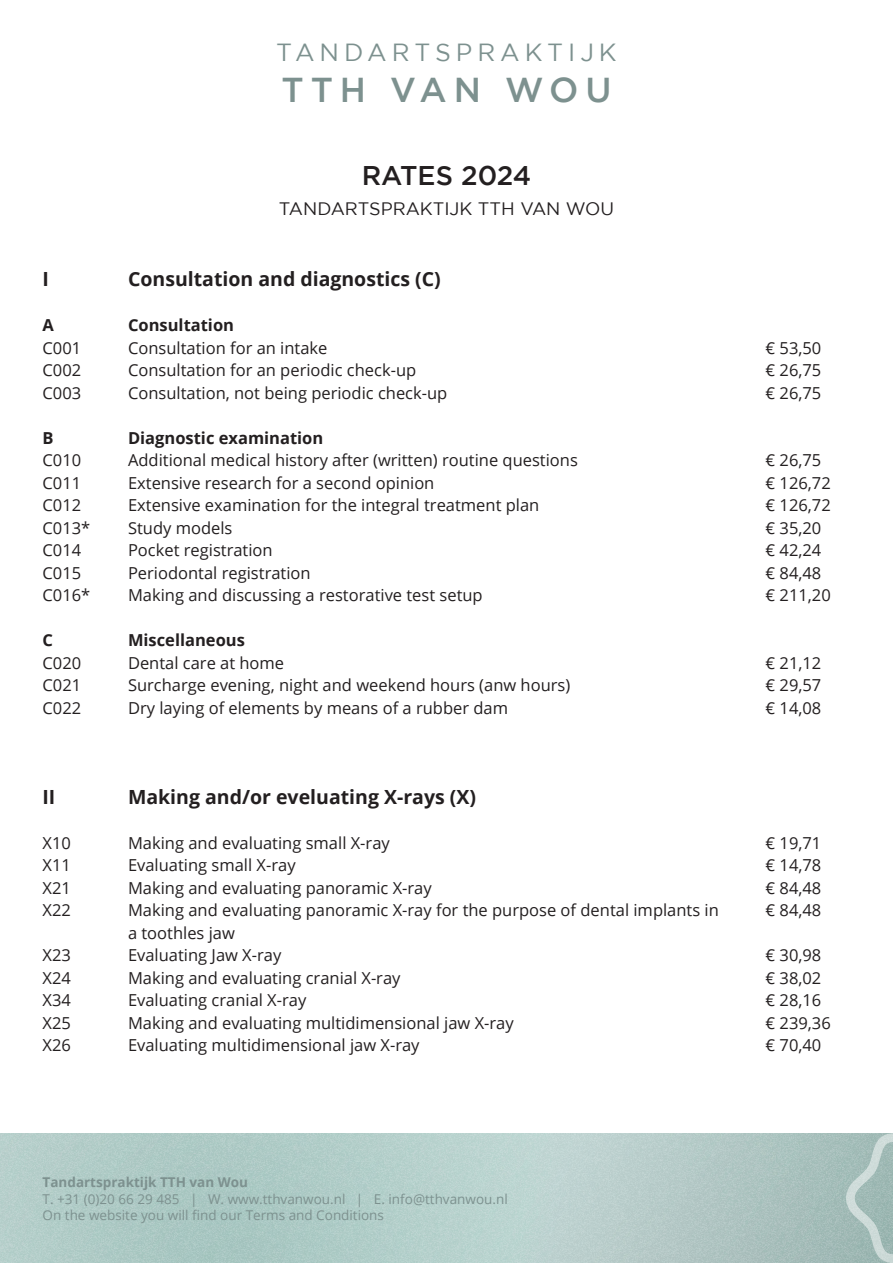
<style>
.page{position:relative;width:893px;height:1263px;background:#fff}
.page>*{position:absolute;margin:0;border:0;box-sizing:border-box;transform-origin:0 0}
.t1{font:500 34.5px "Gotham";letter-spacing:.2em;color:#7d918f}
.t2{font:500 27px "Gotham";color:#231f20}
.t3{font:24.75px "Gotham";letter-spacing:.2em;color:#7d918f}
.Body_text{font:700 19.5px "Open Sans";color:#231f20}
.Subtitle{font:18px "Gotham";color:#231f20}
.Body_text-2{font:16.5px "Open Sans";color:#231f20}
.Body_text-3{font:700 16.5px "Open Sans";color:#231f20}
.t4{font:13.5px/16.5px "Open Sans";color:#7d918f}
.t5{font:700 13.5px "Open Sans";color:#7d918f}
</style>
<div class="page">
<img style="left:0;top:1133px;width:846px;height:130px">
<svg style="left:846px;top:1133px;width:47px;height:130px;background:#a9c0bc"></svg>
<h3 class="t3" style="left:276px;top:38px;width:342px">TANDARTSPRAKTIJK</h3>
<h1 class="t1" style="left:281px;top:71px;width:332px">TTH VAN WOU</h1>
<p class="t2" style="left:362px;top:160px;width:171px">RATES 2024</p>
<p class="Subtitle" style="left:279px;top:199px;width:337px">TANDARTSPRAKTIJK TTH VAN WOU</p>
<p class="Body_text" style="left:43px;top:265px;width:8px">I</p>
<p class="Body_text" style="left:128px;top:265px;width:314px">Consultation and diagnostics (C)</p>
<p class="Body_text-3" style="left:43px;top:314px;width:13px">A</p>
<p class="Body_text-3" style="left:128px;top:314px;width:108px">Consultation</p>
<p class="Body_text-2" style="left:43px;top:336px;width:40px">C001</p>
<p class="Body_text-2" style="left:128px;top:336px;width:201px">Consultation for an intake</p>
<p class="Body_text-2" style="left:766px;top:336px;width:57px">€ 53,50</p>
<p class="Body_text-2" style="left:43px;top:359px;width:40px">C002</p>
<p class="Body_text-2" style="left:128px;top:359px;width:290px">Consultation for an periodic check-up</p>
<p class="Body_text-2" style="left:766px;top:359px;width:57px">€ 26,75</p>
<p class="Body_text-2" style="left:43px;top:381px;width:40px">C003</p>
<p class="Body_text-2" style="left:128px;top:381px;width:321px">Consultation, not being periodic check-up</p>
<p class="Body_text-2" style="left:766px;top:381px;width:57px">€ 26,75</p>
<p class="Body_text-3" style="left:43px;top:426px;width:13px">B</p>
<p class="Body_text-3" style="left:128px;top:426px;width:197px">Diagnostic examination</p>
<p class="Body_text-2" style="left:43px;top:449px;width:40px">C010</p>
<p class="Body_text-2" style="left:128px;top:449px;width:451px">Additional medical history after (written) routine questions</p>
<p class="Body_text-2" style="left:766px;top:449px;width:57px">€ 26,75</p>
<p class="Body_text-2" style="left:43px;top:471px;width:40px">C011</p>
<p class="Body_text-2" style="left:128px;top:471px;width:308px">Extensive research for a second opinion</p>
<p class="Body_text-2" style="left:766px;top:471px;width:67px">€ 126,72</p>
<p class="Body_text-2" style="left:43px;top:494px;width:40px">C012</p>
<p class="Body_text-2" style="left:128px;top:494px;width:413px">Extensive examination for the integral treatment plan</p>
<p class="Body_text-2" style="left:766px;top:494px;width:67px">€ 126,72</p>
<p class="Body_text-2" style="left:43px;top:516px;width:49px">C013*</p>
<p class="Body_text-2" style="left:128px;top:516px;width:106px">Study models</p>
<p class="Body_text-2" style="left:766px;top:516px;width:57px">€ 35,20</p>
<p class="Body_text-2" style="left:43px;top:539px;width:40px">C014</p>
<p class="Body_text-2" style="left:128px;top:539px;width:146px">Pocket registration</p>
<p class="Body_text-2" style="left:766px;top:539px;width:57px">€ 42,24</p>
<p class="Body_text-2" style="left:43px;top:561px;width:40px">C015</p>
<p class="Body_text-2" style="left:128px;top:561px;width:184px">Periodontal registration</p>
<p class="Body_text-2" style="left:766px;top:561px;width:57px">€ 84,48</p>
<p class="Body_text-2" style="left:43px;top:584px;width:49px">C016*</p>
<p class="Body_text-2" style="left:128px;top:584px;width:356px">Making and discussing a restorative test setup</p>
<p class="Body_text-2" style="left:766px;top:584px;width:67px">€ 211,20</p>
<p class="Body_text-3" style="left:43px;top:629px;width:12px">C</p>
<p class="Body_text-3" style="left:128px;top:629px;width:118px">Miscellaneous</p>
<p class="Body_text-2" style="left:43px;top:651px;width:40px">C020</p>
<p class="Body_text-2" style="left:128px;top:651px;width:158px">Dental care at home</p>
<p class="Body_text-2" style="left:766px;top:651px;width:57px">€ 21,12</p>
<p class="Body_text-2" style="left:43px;top:674px;width:40px">C021</p>
<p class="Body_text-2" style="left:128px;top:674px;width:444px">Surcharge evening, night and weekend hours (anw hours)</p>
<p class="Body_text-2" style="left:766px;top:674px;width:57px">€ 29,57</p>
<p class="Body_text-2" style="left:43px;top:696px;width:40px">C022</p>
<p class="Body_text-2" style="left:128px;top:696px;width:382px">Dry laying of elements by means of a rubber dam</p>
<p class="Body_text-2" style="left:766px;top:696px;width:57px">€ 14,08</p>
<p class="Body_text" style="left:43px;top:783px;width:14px">II</p>
<p class="Body_text" style="left:128px;top:783px;width:350px">Making and/or eveluating X-rays (X)</p>
<p class="Body_text-2" style="left:43px;top:831px;width:30px">X10</p>
<p class="Body_text-2" style="left:128px;top:831px;width:263px">Making and evaluating small X-ray</p>
<p class="Body_text-2" style="left:766px;top:831px;width:57px">€ 19,71</p>
<p class="Body_text-2" style="left:43px;top:854px;width:30px">X11</p>
<p class="Body_text-2" style="left:128px;top:854px;width:169px">Evaluating small X-ray</p>
<p class="Body_text-2" style="left:766px;top:854px;width:57px">€ 14,78</p>
<p class="Body_text-2" style="left:43px;top:876px;width:30px">X21</p>
<p class="Body_text-2" style="left:128px;top:876px;width:305px">Making and evaluating panoramic X-ray</p>
<p class="Body_text-2" style="left:766px;top:876px;width:57px">€ 84,48</p>
<p class="Body_text-2" style="left:43px;top:899px;width:30px">X22</p>
<p class="Body_text-2" style="left:128px;top:899px;width:592px">Making and evaluating panoramic X-ray for the purpose of dental implants in</p>
<p class="Body_text-2" style="left:766px;top:899px;width:57px">€ 84,48</p>
<p class="Body_text-2" style="left:128px;top:921px;width:108px">a toothles jaw</p>
<p class="Body_text-2" style="left:43px;top:944px;width:30px">X23</p>
<p class="Body_text-2" style="left:128px;top:944px;width:155px">Evaluating Jaw X-ray</p>
<p class="Body_text-2" style="left:766px;top:944px;width:57px">€ 30,98</p>
<p class="Body_text-2" style="left:43px;top:966px;width:30px">X24</p>
<p class="Body_text-2" style="left:128px;top:966px;width:274px">Making and evaluating cranial X-ray</p>
<p class="Body_text-2" style="left:766px;top:966px;width:57px">€ 38,02</p>
<p class="Body_text-2" style="left:43px;top:989px;width:30px">X34</p>
<p class="Body_text-2" style="left:128px;top:989px;width:180px">Evaluating cranial X-ray</p>
<p class="Body_text-2" style="left:766px;top:989px;width:57px">€ 28,16</p>
<p class="Body_text-2" style="left:43px;top:1011px;width:30px">X25</p>
<p class="Body_text-2" style="left:128px;top:1011px;width:387px">Making and evaluating multidimensional jaw X-ray</p>
<p class="Body_text-2" style="left:766px;top:1011px;width:67px">€ 239,36</p>
<p class="Body_text-2" style="left:43px;top:1034px;width:30px">X26</p>
<p class="Body_text-2" style="left:128px;top:1034px;width:293px">Evaluating multidimensional jaw X-ray</p>
<p class="Body_text-2" style="left:766px;top:1034px;width:57px">€ 70,40</p>
<p class="t5" style="left:43px;top:1173px;width:207px">Tandartspraktijk TTH van Wou</p>
<p class="t4" style="left:43px;top:1190px;width:467px">T. +31 (0)20 66 29 485 | W. www.tthvanwou.nl | E. info@tthvanwou.nl<br>On the website you will find our Terms and Conditions</p>
</div>
